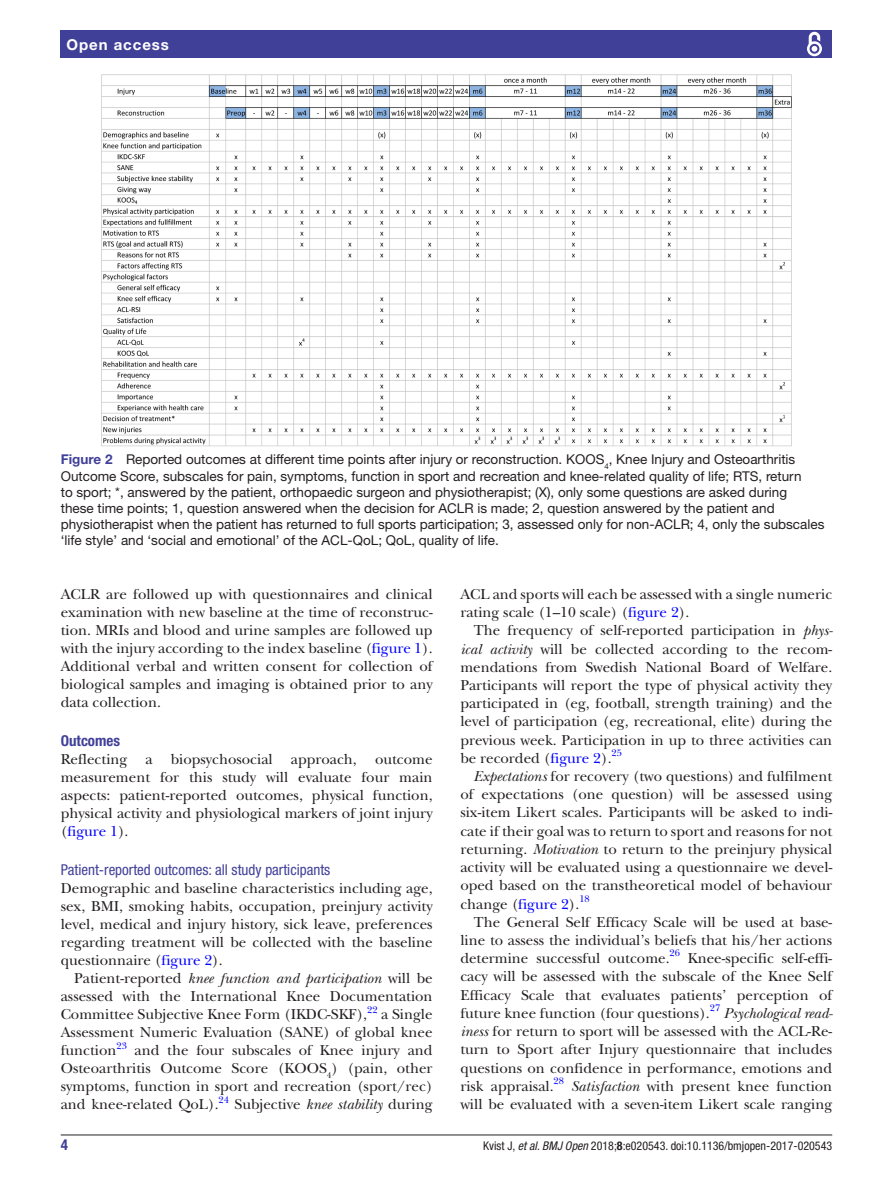
<style>
.page{position:relative;width:893px;height:1191px;background:#fff}
.page>*{position:absolute;margin:0;border:0;box-sizing:border-box;transform-origin:0 0}
.t1{font:15px/18.1px "New Baskerville";color:#231f20;text-align:justify}
.t2{font:condensed 15px "Helvetica Neue LT Std";color:#414099}
.t3{font:700 15px "Helvetica Neue LT Std";letter-spacing:.065em;color:#fff}
.t4{font:700 condensed 15px "Helvetica Neue LT Std";color:#414099}
.t5{font:13.5px/16.2px "Helvetica Neue LT Std";color:#231f20}
.t6{font:condensed 12px "Helvetica Neue LT Std";color:#231f20}
.t7{font:9.9px "New Baskerville";color:#00f}
.s1{font-weight:700;color:#414099}
.s2{color:#00f}
.s3{font-style:italic}
.s4{font-weight:700}
</style>
<div class="page">
<hr style="left:61px;top:1134px;width:771px;height:1px;background:#231f20">
<div style="left:61px;top:31px;width:771px;height:27px;background:#414099"></div>
<svg style="left:807px;top:31px;width:15px;height:26px"></svg>
<img style="left:101px;top:74px;width:691px;height:373px">
<p class="t3" style="left:66px;top:35px;width:104px">Open access</p>
<p class="t5" style="left:61px;top:451px;width:765px"><span class="s1">Figure 2</span> Reported outcomes at different time points after injury or reconstruction. KOOS<sub>4</sub>, Knee Injury and Osteoarthritis Outcome Score, subscales for pain, symptoms, function in sport and recreation and knee-related quality of life; RTS, return<br>to sport; *, answered by the patient, orthopaedic surgeon and physiotherapist; (X), only some questions are asked during<br>these time points; 1, question answered when the decision for ACLR is made; 2, question answered by the patient and physiotherapist when the patient has returned to full sports participation; 3, assessed only for non-ACLR; 4, only the subscales ‘life style’ and ‘social and emotional’ of the ACL-QoL; QoL, quality of life.</p>
<p class="t1" style="left:61px;top:585px;width:373px">ACLR are followed up with questionnaires and clinical examination with new baseline at the time of reconstruc&shy;tion. MRIs and blood and urine samples are followed up with the injury according to the index baseline (<span class="s2">figure 1</span>).<br>Additional verbal and written consent for collection of biological samples and imaging is obtained prior to any data collection.</p>
<p class="t4" style="left:61px;top:731px;width:61px">Outcomes</p>
<p class="t1" style="left:61px;top:750px;width:373px">Reflecting a biopsychosocial approach, outcome measurement for this study will evaluate four main aspects: patient-reported outcomes, physical function, physical activity and physiological markers of joint injury (<span class="s2">figure 1</span>).</p>
<p class="t2" style="left:61px;top:861px;width:271px">Patient-reported outcomes: all study participants</p>
<p class="t1" style="left:61px;top:879px;width:373px">Demographic and baseline characteristics including age, sex, BMI, smoking habits, occupation, preinjury activity level, medical and injury history, sick leave, preferences regarding treatment will be collected with the baseline questionnaire (<span class="s2">figure 2</span>).</p>
<p class="t1" style="left:61px;top:969px;width:373px;text-indent:14px">Patient-reported <span class="s3">knee function and participation</span> will be assessed with the International Knee Documentation Committee Subjective Knee Form (IKDC-SKF),</p>
<p class="t7" style="left:367px;top:1003px;width:12px">22</p>
<p class="t1" style="left:61px;top:1005px;width:373px;text-indent:320px">a Single Assessment Numeric Evaluation (SANE) of global knee function</p>
<p class="t7" style="left:117px;top:1039px;width:12px">23</p>
<p class="t1" style="left:61px;top:1041px;width:373px;text-indent:74px">and the four subscales of Knee injury and Osteoarthritis Outcome Score (KOOS<sub>4</sub>) (pain, other symptoms, function in sport and recreation (sport/rec) and knee-related QoL).<sup>24</sup> Subjective <span class="s3">knee stability</span> during</p>
<p class="t1" style="left:460px;top:585px;width:373px">ACL and sports will each be assessed with a single numeric rating scale (1–10 scale) (<span class="s2">figure 2</span>).</p>
<p class="t1" style="left:460px;top:621px;width:374px;text-indent:14px">The frequency of self-reported participation in <span class="s3">phys&shy;ical activity</span> will be collected according to the recom&shy;mendations from Swedish National Board of Welfare.<br>Participants will report the type of physical activity they participated in (eg, football, strength training) and the level of participation (eg, recreational, elite) during the previous week. Participation in up to three activities can be recorded (<span class="s2">figure 2</span>).</p>
<p class="t7" style="left:612px;top:747px;width:12px">25</p>
<p class="t1" style="left:460px;top:767px;width:373px;text-indent:14px"><span class="s3">Expectations</span> for recovery (two questions) and fulfilment of expectations (one question) will be assessed using six-item Likert scales. Participants will be asked to indi&shy;cate if their goal was to return to sport and reasons for not returning. <span class="s3">Motivation</span> to return to the preinjury physical activity will be evaluated using a questionnaire we devel&shy;oped based on the transtheoretical model of behaviour change (<span class="s2">figure 2</span>).<sup>18</sup></p>
<p class="t1" style="left:460px;top:913px;width:373px;text-indent:14px">The General Self Efficacy Scale will be used at base&shy;line to assess the individual’s beliefs that his/her actions determine successful outcome.</p>
<p class="t7" style="left:670px;top:947px;width:12px">26</p>
<p class="t1" style="left:460px;top:949px;width:373px;text-indent:227px">Knee-specific self-effi&shy;cacy will be assessed with the subscale of the Knee Self Efficacy Scale that evaluates patients’ perception of future knee function (four questions).</p>
<p class="t7" style="left:710px;top:1002px;width:12px">27</p>
<p class="t1" style="left:460px;top:1004px;width:374px;text-indent:263px"><span class="s3">Psychological read&shy;iness</span> for return to sport will be assessed with the ACL-Re&shy;turn to Sport after Injury questionnaire that includes questions on confidence in performance, emotions and risk appraisal.<sup>28</sup></p>
<p class="t1" style="left:460px;top:1076px;width:373px;text-align:right"><span class="s3">Satisfaction</span> with present knee function<br>will be evaluated with a seven-item Likert scale ranging</p>
<p class="t4" style="left:61px;top:1135px;width:9px">4</p>
<p class="t6" style="left:483px;top:1138px;width:350px">Kvist J, <span class="s3">et al</span>. <span class="s3">BMJ Open</span> 2018;<span class="s4">8</span>:e020543. doi:10.1136/bmjopen-2017-020543</p>
</div>
